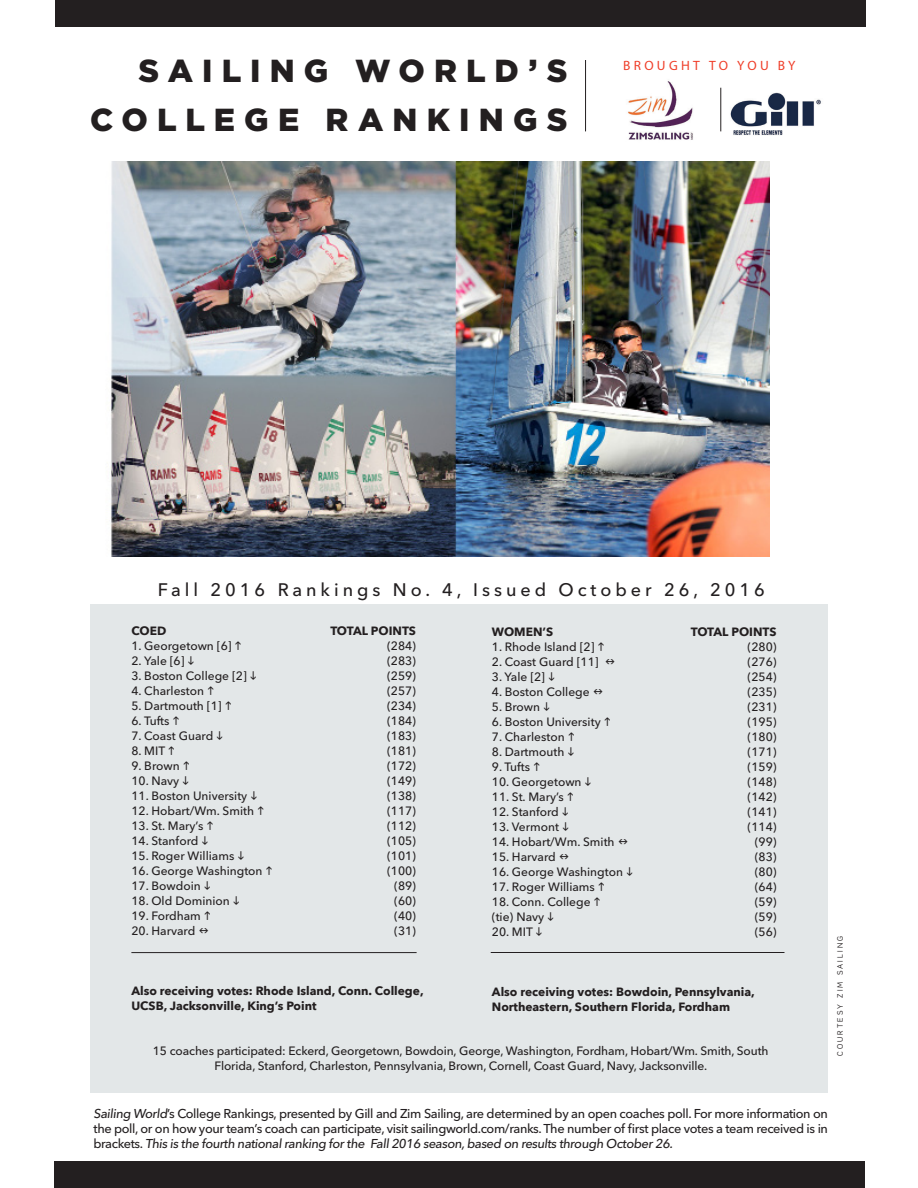
<style>
.page{position:relative;width:918px;height:1188px;background:#fff}
.page>*{position:absolute;margin:0;border:0;box-sizing:border-box;transform-origin:0 0}
.t1{font:900 31.8px "Gotham";letter-spacing:.285em;color:#231f20}
.t2{font:500 18px "Avenir Next LT Pro";letter-spacing:.22em;color:#231f20}
.t3{font:13.5px "Myriad Pro";letter-spacing:.245em;color:#ef3e29}
.SW_Text{font:500 12.75px/15.3px "Avenir Next LT Pro";letter-spacing:-.03em;color:#231f20;text-align:justify}
.SW_Text-2{font:500 12px/15px "Avenir Next LT Pro";color:#231f20;text-align:center}
.SW_Text-3{font:700 12px/15px "Avenir Next";color:#231f20}
.Pro_Ed__Paragraph{font:7.5px "Scene Std";letter-spacing:.29em;color:#231f20}
</style>
<div class="page">
<img style="left:110px;top:162px;width:659px;height:394px">
<div style="left:55px;top:0;width:810px;height:27px;background:#231f20"></div>
<div style="left:90px;top:604px;width:738px;height:489px;background:#e3e7e8"></div>
<hr style="left:131px;top:952px;width:286px;height:1px;background:#231f20">
<hr style="left:491px;top:952px;width:293px;height:1px;background:#231f20">
<hr style="left:585px;top:60px;width:1px;height:71px;background:#231f20">
<hr style="left:721px;top:88px;width:1px;height:43px;background:#231f20">
<div style="left:54px;top:1161px;width:810px;height:27px;background:#231f20"></div>
<img style="left:628px;top:81px;width:65px;height:59px">
<img style="left:730px;top:92px;width:91px;height:43px">
<p class="t1" style="left:139px;top:49px;width:430px">SAILING WORLD’S</p>
<p class="t1" style="left:90px;top:98px;width:479px">COLLEGE RANKINGS</p>
<p class="t3" style="left:623px;top:57px;width:174px">BROUGHT TO YOU BY</p>
<p class="t2" style="left:158px;top:579px;width:608px">Fall 2016 Rankings No. 4, Issued October 26, 2016</p>
<p class="SW_Text-3" style="left:131px;top:623px;width:36px">COED</p>
<p class="SW_Text-3" style="left:330px;top:623px;width:87px">TOTAL POINTS</p>
<p class="SW_Text-2" style="left:131px;top:638px;width:102px">1. Georgetown [6]</p>
<p class="SW_Text-2" style="left:387px;top:638px;width:30px">(284)</p>
<p class="SW_Text-2" style="left:131px;top:653px;width:55px">2. Yale [6]</p>
<p class="SW_Text-2" style="left:387px;top:653px;width:30px">(283)</p>
<p class="SW_Text-2" style="left:131px;top:668px;width:117px">3. Boston College [2]</p>
<p class="SW_Text-2" style="left:387px;top:668px;width:30px">(259)</p>
<p class="SW_Text-2" style="left:131px;top:683px;width:74px">4. Charleston</p>
<p class="SW_Text-2" style="left:387px;top:683px;width:30px">(257)</p>
<p class="SW_Text-2" style="left:131px;top:698px;width:92px">5. Dartmouth [1]</p>
<p class="SW_Text-2" style="left:387px;top:698px;width:30px">(234)</p>
<p class="SW_Text-2" style="left:131px;top:713px;width:40px">6. Tufts</p>
<p class="SW_Text-2" style="left:387px;top:713px;width:30px">(184)</p>
<p class="SW_Text-2" style="left:131px;top:728px;width:83px">7. Coast Guard</p>
<p class="SW_Text-2" style="left:387px;top:728px;width:30px">(183)</p>
<p class="SW_Text-2" style="left:131px;top:743px;width:35px">8. MIT</p>
<p class="SW_Text-2" style="left:387px;top:743px;width:30px">(181)</p>
<p class="SW_Text-2" style="left:131px;top:758px;width:50px">9. Brown</p>
<p class="SW_Text-2" style="left:387px;top:758px;width:30px">(172)</p>
<p class="SW_Text-2" style="left:131px;top:773px;width:49px">10. Navy</p>
<p class="SW_Text-2" style="left:387px;top:773px;width:30px">(149)</p>
<p class="SW_Text-2" style="left:131px;top:788px;width:117px">11. Boston University</p>
<p class="SW_Text-2" style="left:387px;top:788px;width:30px">(138)</p>
<p class="SW_Text-2" style="left:131px;top:803px;width:124px">12. Hobart/Wm. Smith</p>
<p class="SW_Text-2" style="left:387px;top:803px;width:30px">(117)</p>
<p class="SW_Text-2" style="left:131px;top:818px;width:73px">13. St. Mary’s</p>
<p class="SW_Text-2" style="left:387px;top:818px;width:30px">(112)</p>
<p class="SW_Text-2" style="left:131px;top:833px;width:69px">14. Stanford</p>
<p class="SW_Text-2" style="left:387px;top:833px;width:30px">(105)</p>
<p class="SW_Text-2" style="left:131px;top:848px;width:105px">15. Roger Williams</p>
<p class="SW_Text-2" style="left:387px;top:848px;width:30px">(101)</p>
<p class="SW_Text-2" style="left:131px;top:863px;width:133px">16. George Washington</p>
<p class="SW_Text-2" style="left:387px;top:863px;width:30px">(100)</p>
<p class="SW_Text-2" style="left:131px;top:878px;width:71px">17. Bowdoin</p>
<p class="SW_Text-2" style="left:394px;top:878px;width:23px">(89)</p>
<p class="SW_Text-2" style="left:131px;top:893px;width:100px">18. Old Dominion</p>
<p class="SW_Text-2" style="left:394px;top:893px;width:23px">(60)</p>
<p class="SW_Text-2" style="left:131px;top:908px;width:71px">19. Fordham</p>
<p class="SW_Text-2" style="left:394px;top:908px;width:23px">(40)</p>
<p class="SW_Text-2" style="left:131px;top:923px;width:79px">20. Harvard ■</p>
<p class="SW_Text-2" style="left:394px;top:923px;width:23px">(31)</p>
<p class="SW_Text-3" style="left:131px;top:983px;width:294px">Also receiving votes: Rhode Island, Conn. College,<br>UCSB, Jacksonville, King’s Point</p>
<p class="SW_Text-3" style="left:492px;top:624px;width:63px">WOMEN’S</p>
<p class="SW_Text-3" style="left:691px;top:624px;width:87px">TOTAL POINTS</p>
<p class="SW_Text-2" style="left:492px;top:640px;width:104px">1. Rhode Island [2]</p>
<p class="SW_Text-2" style="left:748px;top:640px;width:30px">(280)</p>
<p class="SW_Text-2" style="left:492px;top:655px;width:125px">2. Coast Guard [11] ■</p>
<p class="SW_Text-2" style="left:748px;top:655px;width:30px">(276)</p>
<p class="SW_Text-2" style="left:492px;top:670px;width:55px">3. Yale [2]</p>
<p class="SW_Text-2" style="left:748px;top:670px;width:30px">(254)</p>
<p class="SW_Text-2" style="left:492px;top:685px;width:113px">4. Boston College ■</p>
<p class="SW_Text-2" style="left:748px;top:685px;width:30px">(235)</p>
<p class="SW_Text-2" style="left:492px;top:700px;width:50px">5. Brown</p>
<p class="SW_Text-2" style="left:748px;top:700px;width:30px">(231)</p>
<p class="SW_Text-2" style="left:492px;top:715px;width:110px">6. Boston University</p>
<p class="SW_Text-2" style="left:748px;top:715px;width:30px">(195)</p>
<p class="SW_Text-2" style="left:492px;top:730px;width:74px">7. Charleston</p>
<p class="SW_Text-2" style="left:748px;top:730px;width:30px">(180)</p>
<p class="SW_Text-2" style="left:492px;top:745px;width:74px">8. Dartmouth</p>
<p class="SW_Text-2" style="left:748px;top:745px;width:30px">(171)</p>
<p class="SW_Text-2" style="left:492px;top:760px;width:40px">9. Tufts</p>
<p class="SW_Text-2" style="left:748px;top:760px;width:30px">(159)</p>
<p class="SW_Text-2" style="left:492px;top:775px;width:91px">10. Georgetown</p>
<p class="SW_Text-2" style="left:748px;top:775px;width:30px">(148)</p>
<p class="SW_Text-2" style="left:492px;top:790px;width:73px">11. St. Mary’s</p>
<p class="SW_Text-2" style="left:748px;top:790px;width:30px">(142)</p>
<p class="SW_Text-2" style="left:492px;top:805px;width:69px">12. Stanford</p>
<p class="SW_Text-2" style="left:748px;top:805px;width:30px">(141)</p>
<p class="SW_Text-2" style="left:492px;top:820px;width:69px">13. Vermont</p>
<p class="SW_Text-2" style="left:748px;top:820px;width:30px">(114)</p>
<p class="SW_Text-2" style="left:492px;top:835px;width:138px">14. Hobart/Wm. Smith ■</p>
<p class="SW_Text-2" style="left:755px;top:835px;width:23px">(99)</p>
<p class="SW_Text-2" style="left:492px;top:850px;width:79px">15. Harvard ■</p>
<p class="SW_Text-2" style="left:755px;top:850px;width:23px">(83)</p>
<p class="SW_Text-2" style="left:492px;top:865px;width:133px">16. George Washington</p>
<p class="SW_Text-2" style="left:755px;top:865px;width:23px">(80)</p>
<p class="SW_Text-2" style="left:492px;top:880px;width:105px">17. Roger Williams</p>
<p class="SW_Text-2" style="left:755px;top:880px;width:23px">(64)</p>
<p class="SW_Text-2" style="left:492px;top:895px;width:100px">18. Conn. College</p>
<p class="SW_Text-2" style="left:755px;top:895px;width:23px">(59)</p>
<p class="SW_Text-2" style="left:492px;top:910px;width:54px">(tie) Navy</p>
<p class="SW_Text-2" style="left:755px;top:910px;width:23px">(59)</p>
<p class="SW_Text-2" style="left:492px;top:925px;width:42px">20. MIT</p>
<p class="SW_Text-2" style="left:755px;top:925px;width:23px">(56)</p>
<p class="SW_Text-3" style="left:492px;top:984px;width:264px">Also receiving votes: Bowdoin, Pennsylvania,<br>Northeastern, Southern Florida, Fordham</p>
<p class="SW_Text-2" style="left:153px;top:1043px;width:617px">15 coaches participated: Eckerd, Georgetown, Bowdoin, George, Washington, Fordham, Hobart/Wm. Smith, South<br>Florida, Stanford, Charleston, Pennsylvania, Brown, Cornell, Coast Guard, Navy, Jacksonville.</p>
<p class="Pro_Ed__Paragraph" style="left:835px;top:1056px;width:122px;rotate:-90deg">COURTESY ZIM SAILING</p>
<p class="SW_Text" style="left:94px;top:1105px;width:736px">Sailing World’s College Rankings, presented by Gill and Zim Sailing, are determined by an open coaches poll. For more information on the poll, or on how your team’s coach can participate, visit sailingworld.com/ranks. The number of first place votes a team received is in brackets. This is the fourth nationalranking for the Fall2016 season,based on results through October 26.</p>
</div>
